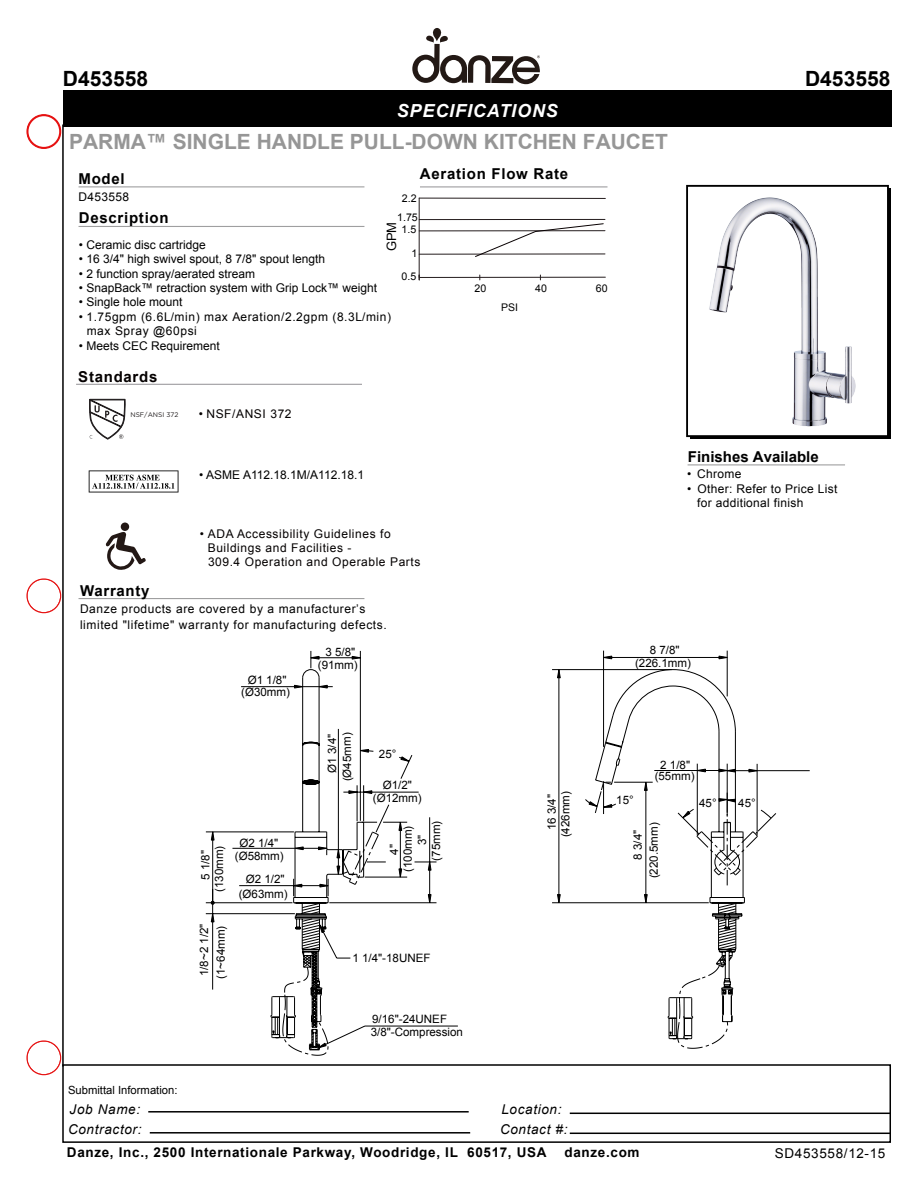
<style>
.page{position:relative;width:918px;height:1188px;background:#fff}
.page>*{position:absolute;margin:0;border:0;box-sizing:border-box;transform-origin:0 0}
.t1{font:700 21px "Arial";color:#969696}
.t2{font:700 21px "Arial";color:#000}
.t3{font:italic 700 18px "Arial";letter-spacing:.05em;color:#fff}
.t4{font:700 15px "Arial";letter-spacing:.05em;color:#000}
.t5{font:700 15px "Arial";color:#000}
.t6{font:700 15px "Arial";letter-spacing:.05em;color:#050101}
.t7{font:700 13.5px "Arial";letter-spacing:.05em;color:#000}
.t8{font:italic 13.5px "Arial";letter-spacing:.05em;color:#000}
.t9{font:13.5px "Arial";letter-spacing:.05em;color:#000}
.t10{font:12.9px "Arial";color:#000}
.t11{font:12px "Arial";color:#000}
.t12{font:12px/16.2px "Arial";letter-spacing:.05em;color:#000}
.t13{font:12px/14.4px "Arial";letter-spacing:.05em;color:#040000}
.t14{font:12px/14.4px "Arial";letter-spacing:.025em;color:#000}
.t15{font:11.55px/13.6px "Arial";color:#000;text-align:center}
.t16{font:11.25px "Arial";color:#000}
.t17{font:10.65px "Arial";color:#000}
.t18{font:10.5px "Arial";color:#000}
.t19{font:6.6px "Gotham";color:#211d1e}
.s1{color:#040000}
</style>
<div class="page">
<hr style="left:62px;top:124px;width:2px;height:942px;background:#000">
<div style="left:27px;top:115px;width:34px;height:33px;background:#fff;border:2px solid #e61111;border-radius:50%"></div>
<div style="left:27px;top:115px;width:34px;height:33px;border:1px solid #e61111;border-radius:50%"></div>
<div style="left:26px;top:114px;width:35px;height:35px;border:1px solid #e61111;border-radius:50%"></div>
<div style="left:27px;top:1041px;width:34px;height:34px;border:1px solid #e61111;border-radius:50%"></div>
<div style="left:26px;top:1040px;width:35px;height:35px;border:1px solid #e61111;border-radius:50%"></div>
<div style="left:27px;top:579px;width:34px;height:34px;border:1px solid #e61111;border-radius:50%"></div>
<div style="left:26px;top:578px;width:35px;height:35px;border:1px solid #e61111;border-radius:50%"></div>
<hr style="left:570px;top:1133px;width:320px;height:1px;background:#000">
<hr style="left:570px;top:1113px;width:320px;height:1px;background:#000">
<div style="left:63px;top:90px;width:828px;height:36px;background:#000"></div>
<hr style="left:79px;top:598px;width:285px;height:1px;background:#9f9fa0">
<hr style="left:79px;top:226px;width:285px;height:1px;background:#9f9fa0">
<hr style="left:688px;top:464px;width:157px;height:1px;background:#9f9fa0">
<hr style="left:79px;top:186px;width:285px;height:1px;background:#9f9fa0">
<div style="left:686px;top:185px;width:203px;height:252px;border:2px solid #000"></div>
<hr style="left:420px;top:186px;width:188px;height:1px;background:#9d9c9f">
<hr style="left:76px;top:384px;width:286px;height:1px;background:#9d9c9f">
<svg style="left:89px;top:399px;width:37px;height:41px"></svg>
<svg style="left:412px;top:28px;width:128px;height:56px"></svg>
<div style="left:121px;top:523px;width:8px;height:8px;background:#231815;border-radius:50%"></div>
<svg style="left:106px;top:532px;width:40px;height:38px"></svg>
<svg style="left:89px;top:470px;width:89px;height:22px"></svg>
<hr style="left:148px;top:1111px;width:321px;height:2px;background:#000">
<hr style="left:150px;top:1132px;width:320px;height:2px;background:#000">
<div style="left:62px;top:1064px;width:829px;height:79px;border:2px solid #000"></div>
<img style="left:709px;top:197px;width:147px;height:230px">
<svg style="left:205px;top:650px;width:131px;height:340px"></svg>
<hr style="left:727px;top:770px;width:83px;height:1px;background:#000">
<svg style="left:336px;top:650px;width:441px;height:198px"></svg>
<svg style="left:270px;top:669px;width:475px;height:382px"></svg>
<svg style="left:211px;top:901px;width:4px;height:4px"></svg>
<svg style="left:419px;top:197px;width:187px;height:83px"></svg>
<h1 class="t2" style="left:63px;top:66px;width:87px">D453558</h1>
<h2 class="t3" style="left:397px;top:100px;width:163px">SPECIFICATIONS</h2>
<h1 class="t1" style="left:69px;top:130px;width:600px">PARMA™ SINGLE HANDLE PULL-DOWN KITCHEN FAUCET</h1>
<p class="t4" style="left:79px;top:170px;width:48px">Model</p>
<p class="t14" style="left:79px;top:190px;width:52px">D453558</p>
<p class="t4" style="left:420px;top:165px;width:150px">Aeration Flow Rate</p>
<p class="t17" style="left:402px;top:192px;width:16px">2.2</p>
<p class="t4" style="left:79px;top:210px;width:91px">Description</p>
<p class="t11" style="left:79px;top:238px;width:128px">• Ceramic disc cartridge</p>
<p class="t11" style="left:79px;top:252px;width:248px">• 16 3/4" high swivel spout, 8 7/8" spout length</p>
<p class="t11" style="left:79px;top:267px;width:178px">• 2 function spray/aerated stream</p>
<p class="t11" style="left:79px;top:281px;width:300px">• SnapBack™ retraction system with Grip Lock™ weight</p>
<p class="t11" style="left:79px;top:295px;width:105px">• Single hole mount</p>
<p class="t12" style="left:87px;top:309px;width:306px;line-height:14.4px;text-indent:-8px">• 1.75gpm (6.6L/min) max <span class="s1">A</span>eration/2.2gpm (8.3L/min) max <span class="s1">S</span>pray @60psi</p>
<p class="t11" style="left:79px;top:339px;width:142px">• Meets CEC Requirement</p>
<p class="t17" style="left:397px;top:211px;width:22px">1.75</p>
<p class="t10" style="left:384px;top:251px;width:31px;rotate:-90deg">GPM</p>
<p class="t17" style="left:402px;top:224px;width:16px">1.5</p>
<p class="t17" style="left:411px;top:247px;width:7px">1</p>
<p class="t17" style="left:402px;top:270px;width:16px">0.5</p>
<p class="t6" style="left:78px;top:369px;width:81px">Standards</p>
<p class="t19" style="left:130px;top:411px;width:49px">NSF/ANSI 372</p>
<p class="t13" style="left:199px;top:407px;width:94px">• NSF/ANSI 372</p>
<p class="t11" style="left:199px;top:468px;width:167px">• ASME A112.18.1M/A112.18.1</p>
<p class="t13" style="left:208px;top:526px;width:185px;text-indent:-8px">• ADA Accessibility Guidelines fo<br>Buildings and Facilities -</p>
<p class="t13" style="left:208px;top:554px;width:214px">309.4 Operation and Operable Parts</p>
<p class="t4" style="left:80px;top:583px;width:71px">Warranty</p>
<p class="t12" style="left:80px;top:601px;width:308px">Danze products are covered by a manufacturer’s limited "lifetime" warranty for manufacturing defects.</p>
<p class="t17" style="left:475px;top:283px;width:13px">20</p>
<p class="t17" style="left:535px;top:283px;width:13px">40</p>
<p class="t17" style="left:596px;top:283px;width:13px">60</p>
<p class="t18" style="left:501px;top:301px;width:18px">PSI</p>
<h1 class="t2" style="left:805px;top:66px;width:87px">D453558</h1>
<p class="t5" style="left:688px;top:448px;width:132px">Finishes Available</p>
<p class="t14" style="left:687px;top:467px;width:56px">• Chrome</p>
<p class="t14" style="left:697px;top:481px;width:142px;text-indent:-10px">• Other: Refer to Price List for additional finish</p>
<p class="t15" style="left:241px;top:673px;width:50px;line-height:12.8px">Ø1 1/8" (Ø30mm)</p>
<p class="t15" style="left:199px;top:892px;width:48px;text-align:left;text-indent:12px;rotate:-90deg">5 1/8" (130mm)</p>
<p class="t15" style="left:235px;top:836px;width:50px;line-height:13.2px">Ø2 1/4" (Ø58mm)</p>
<p class="t15" style="left:239px;top:872px;width:50px;line-height:14.7px">Ø2 1/2" (Ø63mm)</p>
<p class="t15" style="left:196px;top:979px;width:57px;line-height:16.6px;text-align:left;rotate:-90deg">1/8~2 1/2" (1~64mm)</p>
<p class="t16" style="left:68px;top:1084px;width:111px">Submittal Information:</p>
<p class="t15" style="left:318px;top:645px;width:41px">3 5/8" (91mm)</p>
<p class="t15" style="left:635px;top:643px;width:57px">8 7/8" (226.1mm)</p>
<p class="t15" style="left:325px;top:781px;width:50px;line-height:15px;text-align:right;rotate:-90deg">Ø1 3/4" (Ø45mm)</p>
<p class="t15" style="left:379px;top:747px;width:19px">25°</p>
<p class="t15" style="left:373px;top:779px;width:50px;line-height:13.2px">Ø1/2" (Ø12mm)</p>
<p class="t15" style="left:415px;top:861px;width:41px;line-height:14.1px;rotate:-90deg">3" (75mm)</p>
<p class="t15" style="left:387px;top:872px;width:48px;rotate:-90deg">4" (100mm)</p>
<p class="t15" style="left:352px;top:951px;width:80px">1 1/4"-18UNEF</p>
<p class="t15" style="left:371px;top:1013px;width:94px;line-height:13px;text-align:left">9/16"-24UNEF<br>3/8"-Compression</p>
<p class="t15" style="left:545px;top:837px;width:48px;rotate:-90deg">16 3/4" (426mm)</p>
<p class="t15" style="left:660px;top:758px;width:31px">2 1/8"</p>
<p class="t15" style="left:655px;top:770px;width:41px">(55mm)</p>
<p class="t15" style="left:616px;top:793px;width:19px">15°</p>
<p class="t15" style="left:699px;top:796px;width:19px">45°</p>
<p class="t15" style="left:738px;top:797px;width:19px">45°</p>
<p class="t15" style="left:630px;top:878px;width:57px;line-height:16px;text-align:left;text-indent:19px;rotate:-90deg">8 3/4" (220.5mm)</p>
<p class="t8" style="left:70px;top:1102px;width:72px">Job Name:</p>
<p class="t8" style="left:502px;top:1102px;width:62px">Location:</p>
<p class="t8" style="left:68px;top:1122px;width:75px">Contractor:</p>
<p class="t8" style="left:500px;top:1122px;width:69px">Contact #:</p>
<p class="t7" style="left:67px;top:1145px;width:481px">Danze, Inc., 2500 Internationale Parkway, Woodridge, IL 60517, USA</p>
<p class="t7" style="left:565px;top:1145px;width:77px">danze.com</p>
<p class="t9" style="left:775px;top:1145px;width:112px">SD453558/12-15</p>
</div>
